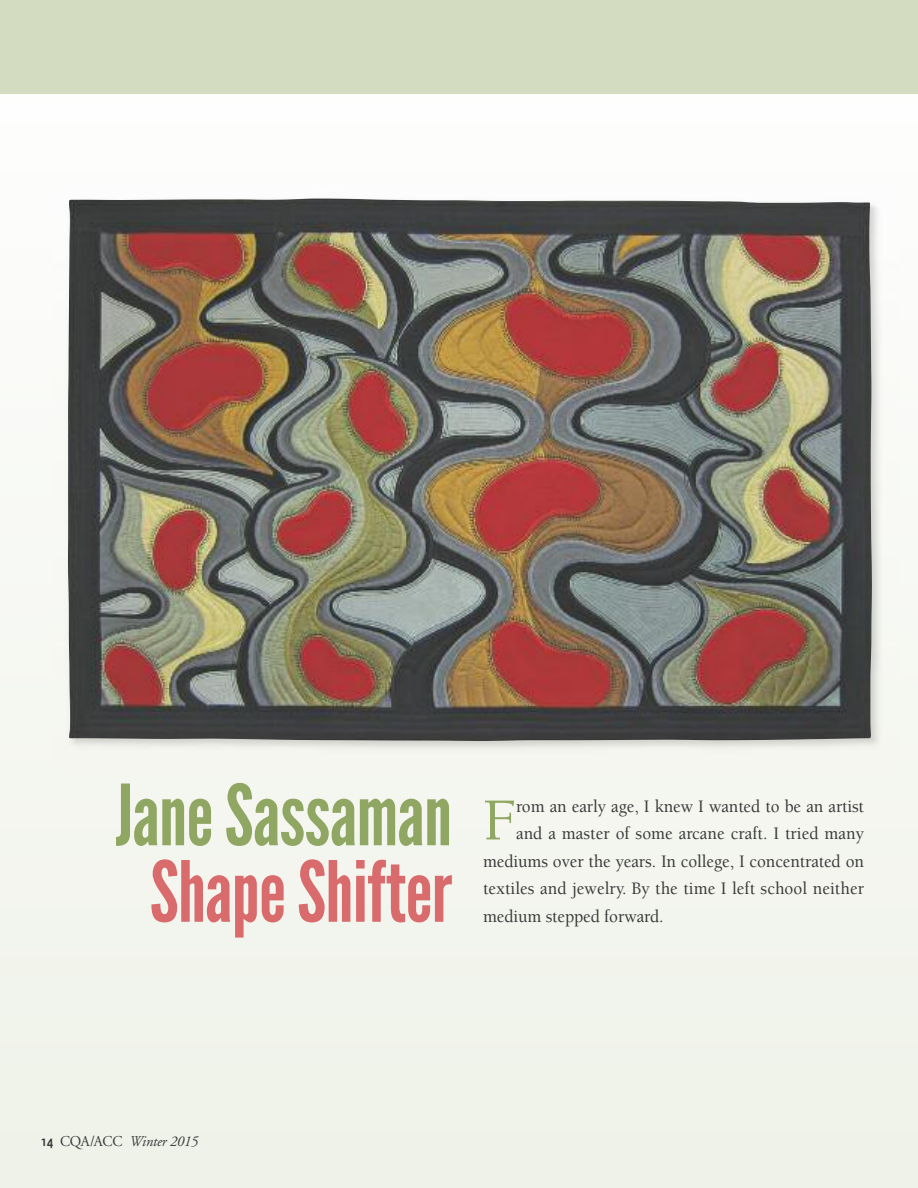
<style>
.page{position:relative;width:918px;height:1188px;background:#fff}
.page>*{position:absolute;margin:0;border:0;box-sizing:border-box;transform-origin:0 0}
.t1{font:84px "League Gothic";letter-spacing:-.01em;color:#90a764}
.t2{font:84px "League Gothic";letter-spacing:-.01em;color:#d96b6d}
.t3{font:500 61.2px "Berkeley Std";color:#90a764;scale:.95 1}
.t4{font:500 18px "Berkeley Std";letter-spacing:-.005em;color:#39383a;scale:.95 1}
.t5{font:italic 15px "Adobe Garamond";letter-spacing:-.01em;color:#39383a;scale:.96 1}
.s1{font-family:"Delicious";font-weight:700;font-style:normal}
.s2{font-style:normal}
</style>
<div class="page">
<div style="left:0;top:0;width:918px;height:1188px;background:linear-gradient(to right,#f4f6f0,#f4f6ef)"></div>
<div style="left:0;top:0;width:918px;height:94px;background:#d3dcc1"></div>
<img style="left:54px;top:187px;width:844px;height:587px">
<img style="left:68px;top:199px;width:804px;height:542px">
<h1 class="t1" style="left:116px;top:784px;width:338px">JaneSassaman</h1>
<h1 class="t2" style="left:150px;top:860px;width:304px">ShapeShifter</h1>
<h2 class="t3" style="left:483px;top:796px;width:37px">F</h2>
<p class="t4" style="left:516px;top:799px;width:368px">rom an early age, I knew I wanted to be an artist</p>
<p class="t4" style="left:516px;top:827px;width:368px">and a master of some arcane craft. I tried many</p>
<p class="t4" style="left:483px;top:854px;width:403px">mediums over the years. In college, I concentrated on</p>
<p class="t4" style="left:483px;top:882px;width:403px">textiles and jewelry. By the time I left school neither</p>
<p class="t4" style="left:483px;top:909px;width:192px">medium stepped forward.</p>
<p class="t5" style="left:40px;top:1135px;width:165px"><span class="s1">14</span> <span class="s2">CQA/ACC</span> Winter 2015</p>
</div>
